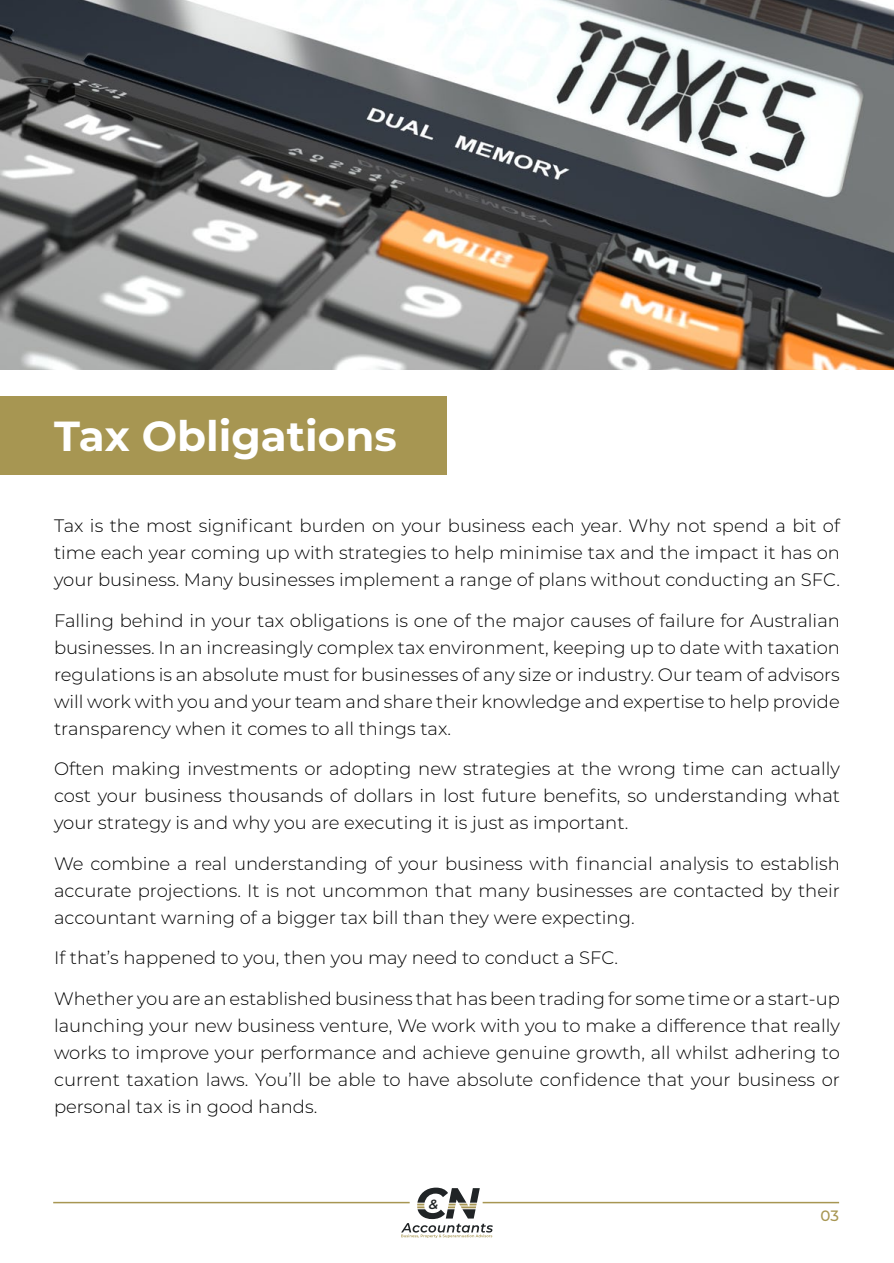
<style>
.page{position:relative;width:894px;height:1263px;background:#fff}
.page>*{position:absolute;margin:0;border:0;box-sizing:border-box;transform-origin:0 0}
.t1{font:700 42px "Montserrat";color:#fff}
.t2{font:300 18px/27px "Montserrat";color:#000;text-align:justify}
.t3{font:500 15px "Montserrat";color:#a79652}
.t4{font:italic 600 13.35px "Montserrat";color:#202426}
</style>
<div class="page">
<hr style="left:53px;top:1201px;width:356px;height:2px;background:#a79652">
<hr style="left:482px;top:1201px;width:356px;height:2px;background:#a79652">
<svg style="left:401px;top:1187px;width:91px;height:51px"></svg>
<div style="left:0;top:396px;width:447px;height:79px;background:#a79652"></div>
<img style="left:0;top:0;width:893px;height:369px">
<h1 class="t1" style="left:54px;top:406px;width:344px">Tax Obligations</h1>
<p class="t2" style="left:54px;top:512px;width:787px">Tax is the most significant burden on your business each year. Why not spend a bit of time each year coming up with strategies to help minimise tax and the impact it has on your business. Many businesses implement a range of plans without conducting an SFC.</p>
<p class="t2" style="left:54px;top:606px;width:787px">Falling behind in your tax obligations is one of the major causes of failure for Australian businesses. In an increasingly complex tax environment, keeping up to date with taxation regulations is an absolute must for businesses of any size or industry. Our team of advisors will work with you and your team and share their knowledge and expertise to help provide transparency when it comes to all things tax.</p>
<p class="t2" style="left:54px;top:755px;width:787px">Often making investments or adopting new strategies at the wrong time can actually cost your business thousands of dollars in lost future benefits, so understanding what your strategy is and why you are executing it is just as important.</p>
<p class="t2" style="left:54px;top:849px;width:787px">We combine a real understanding of your business with financial analysis to establish accurate projections. It is not uncommon that many businesses are contacted by their accountant warning of a bigger tax bill than they were expecting.</p>
<p class="t2" style="left:54px;top:944px;width:565px">If that’s happened to you, then you may need to conduct a SFC.</p>
<p class="t2" style="left:54px;top:984px;width:787px">Whether you are an established business that has been trading for some time or a start-up launching your new business venture, We work with you to make a difference that really works to improve your performance and achieve genuine growth, all whilst adhering to current taxation laws. You’ll be able to have absolute confidence that your business or personal tax is in good hands.</p>
<p class="t4" style="left:428px;top:1194px;width:11px">&amp;</p>
<p class="t3" style="left:820px;top:1205px;width:20px">03</p>
</div>
